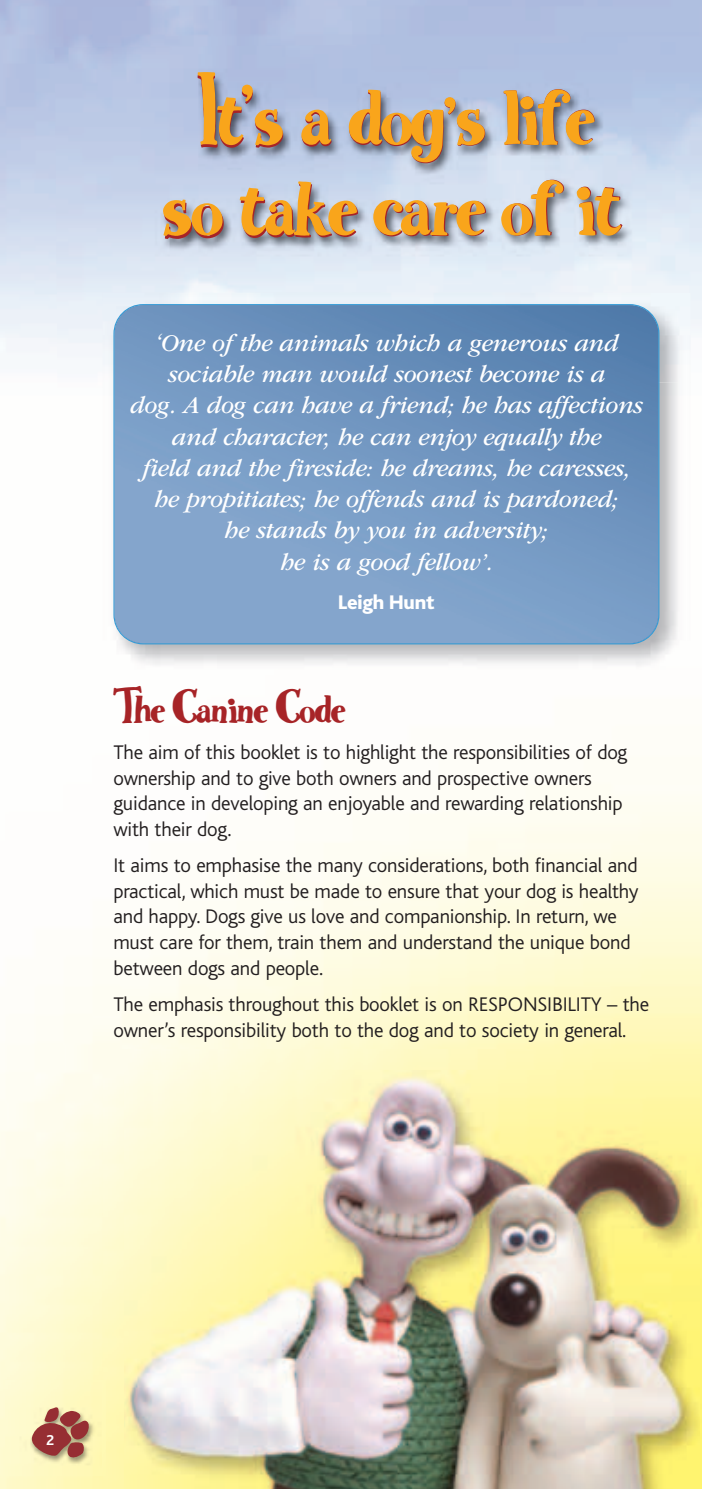
<style>
.page{position:relative;width:702px;height:1489px;background:#fff}
.page>*{position:absolute;margin:0;border:0;box-sizing:border-box;transform-origin:0 0}
.t1{font:79.75px/128px "WG";letter-spacing:-.01em;color:#f9a51b}
.t2{font:40px "WG";letter-spacing:-.01em;color:#a72427}
.t3{font:italic 25px/31.2px "ITC Garamond Std";letter-spacing:-.015em;color:#fff;text-align:center}
.t4{font:300 20.5px/25.5px "Bliss";letter-spacing:-.01em;color:#231f20}
.t5{font:800 20.5px "Bliss";letter-spacing:-.01em;color:#fff}
.t6{font:700 15px "Bliss";color:#fff}
</style>
<div class="page">
<img style="left:6px;top:1380px;width:97px;height:95px">
<svg style="left:32px;top:1407px;width:57px;height:50px"></svg>
<img style="left:55px;top:41px;width:647px;height:346px">
<img style="left:103px;top:1048px;width:599px;height:440px">
<img style="left:124px;top:1070px;width:575px;height:418px">
<img style="left:102px;top:387px;width:588px;height:283px">
<img style="left:102px;top:293px;width:588px;height:94px">
<img style="left:115px;top:305px;width:543px;height:338px">
<h1 class="t1" style="left:190px;top:62px;width:404px">Its a dogs life</h1>
<h1 class="t1" style="left:241px;top:12px;width:15px">,</h1>
<h1 class="t1" style="left:162px;top:25px;width:459px;text-indent:281px">,<br>so take care of it</h1>
<p class="t3" style="left:130px;top:329px;width:514px">‘One of the animals which a generous and sociable man would soonest become is a<br>dog. A dog can have a friend; he has affections and character, he can enjoy equally the<br>field and the fireside: he dreams, he caresses, he propitiates; he offends and is pardoned;<br>he stands by you in adversity;<br>he is a good fellow’.</p>
<p class="t5" style="left:338px;top:589px;width:98px">Leigh Hunt</p>
<h2 class="t2" style="left:113px;top:695px;width:233px">The Canine Code</h2>
<p class="t4" style="left:113px;top:741px;width:515px">The aim of this booklet is to highlight the responsibilities of dog ownership and to give both owners and prospective owners guidance in developing an enjoyable and rewarding relationship with their dog.</p>
<p class="t4" style="left:113px;top:854px;width:526px">It aims to emphasise the many considerations, both financial and practical, which must be made to ensure that your dog is healthy and happy. Dogs give us love and companionship. In return, we must care for them, train them and understand the unique bond between dogs and people.</p>
<p class="t4" style="left:113px;top:993px;width:537px">The emphasis throughout this booklet is on RESPONSIBILITY – the owner’s responsibility both to the dog and to society in general.</p>
<p class="t6" style="left:46px;top:1434px;width:10px">2</p>
</div>
